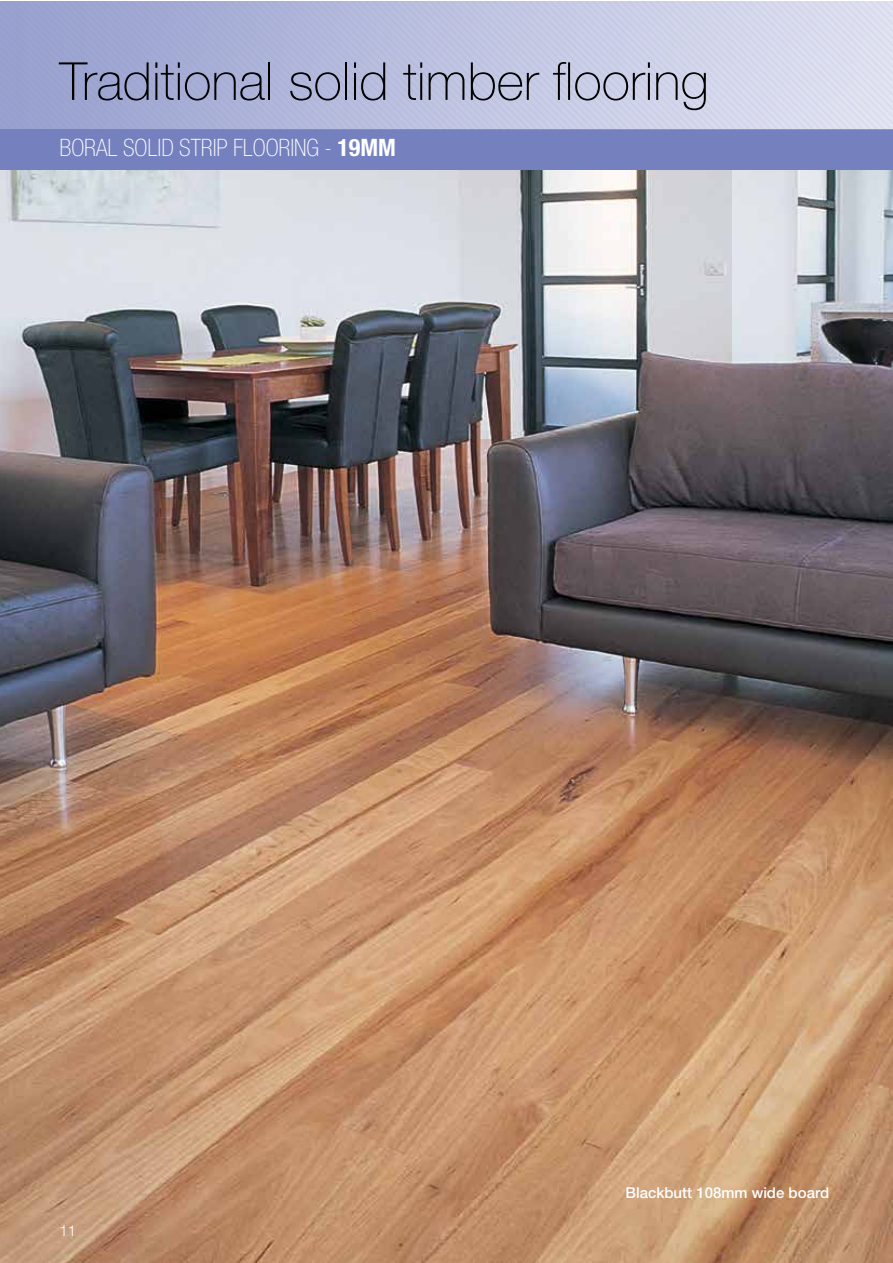
<style>
.page{position:relative;width:893px;height:1263px;background:#fff}
.page>*{position:absolute;margin:0;border:0;box-sizing:border-box;transform-origin:0 0}
.t1{font:100 52.5px "Helvetica Neue LT Std";color:#000}
.t2{font:100 condensed 24px "Helvetica Neue LT Std";letter-spacing:-.005em;color:#fff}
.t3{font:500 15px "Helvetica Neue LT Std";color:#fff}
.t4{font:300 15px "Helvetica Neue LT Std";color:#fff}
.s1{font-weight:700}
</style>
<div class="page">
<img style="left:0;top:170px;width:892px;height:1093px">
<div style="left:0;top:129px;width:892px;height:41px;background:#7581bf"></div>
<svg style="left:0;top:1px;width:892px;height:128px;background:#bbc0df"></svg>
<p class="t1" style="left:60px;top:51px;width:651px">Traditional solid timber flooring</p>
<p class="t2" style="left:60px;top:134px;width:338px">BORAL SOLID STRIP FLOORING - <span class="s1">19MM</span></p>
<p class="t4" style="left:60px;top:1222px;width:18px">11</p>
<p class="t3" style="left:625px;top:1183px;width:205px">Blackbutt 108mm wide board</p>
</div>
